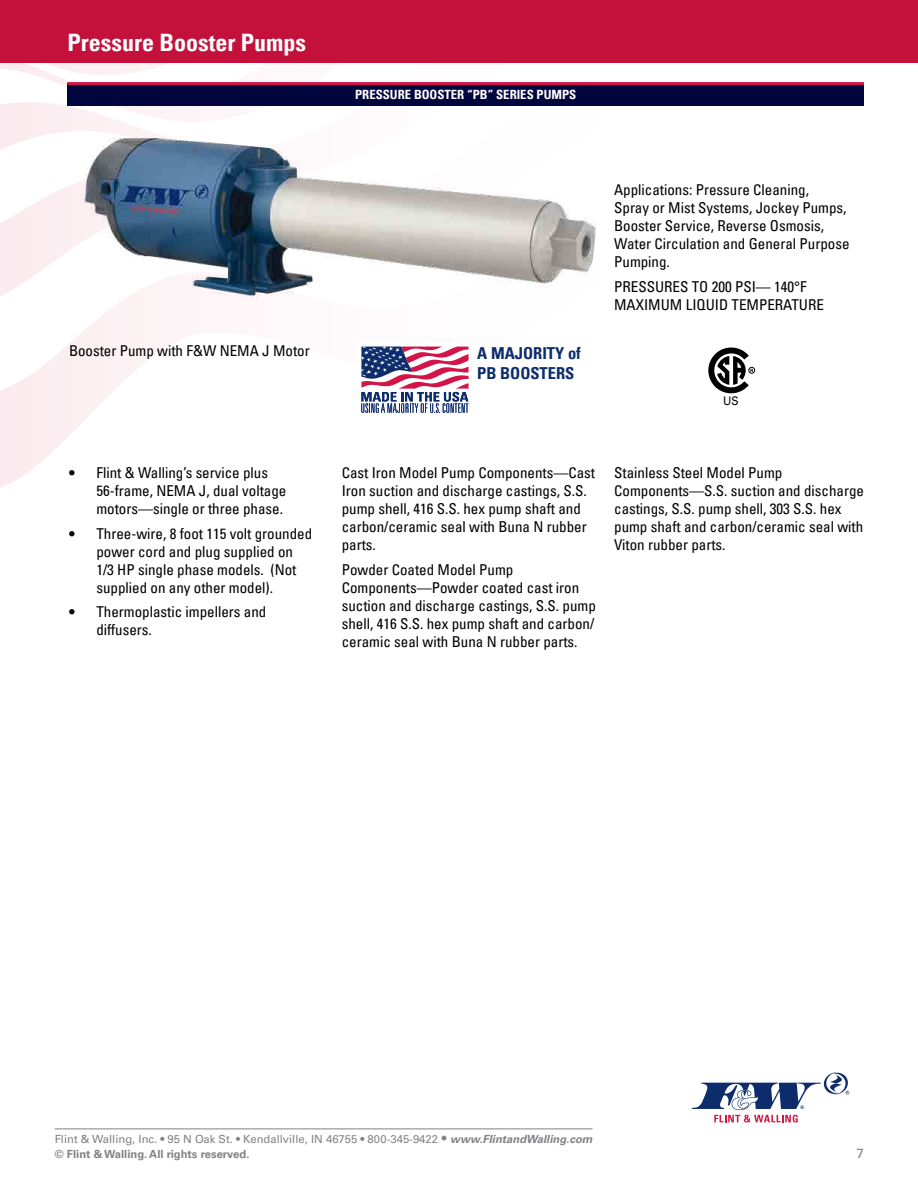
<style>
.page{position:relative;width:918px;height:1188px;background:#fff}
.page>*{position:absolute;margin:0;border:0;box-sizing:border-box;transform-origin:0 0}
.t1{font:700 condensed 24px "Univers LT Pro";color:#fff}
.t2{font:700 condensed 16.5px/19.8px "Univers LT Pro";color:#0d2c6c}
.t3{font:condensed 15px/18px "Univers LT Pro";color:#000}
.t4{font:13.5px "Univers LT Pro 55 Roman";color:#808285}
.t5{font:700 condensed 12.75px "Univers LT Pro";color:#fff}
.t6{font:11.85px "Univers LT Pro 55 Roman";color:#000;scale:.9 1}
.t7{font:11.25px "Univers LT Pro 55 Roman";color:#808285}
.t8{font:700 11.25px "Univers LT Pro 65";color:#808285}
.s1{font-size:13.5px}
.s2{font-family:"Univers LT Pro 65";font-weight:700;font-style:italic}
</style>
<div class="page">
<svg style="left:0;top:63px;width:756px;height:425px"></svg>
<hr style="left:55px;top:1129px;width:538px;height:1px;background:#808285">
<div style="left:0;top:0;width:918px;height:63px;background:#c3113c"></div>
<svg style="left:691px;top:1072px;width:159px;height:51px"></svg>
<img style="left:78px;top:132px;width:523px;height:166px">
<div style="left:749px;top:367px;width:6px;height:7px;border:1px solid #000;border-radius:50%"></div>
<svg style="left:708px;top:346px;width:45px;height:49px"></svg>
<div style="left:68px;top:84px;width:796px;height:22px;background:#00053e"></div>
<hr style="left:68px;top:82px;width:796px;height:3px;background:#d21448">
<div style="left:357px;top:342px;width:115px;height:75px;background:#fff"></div>
<svg style="left:361px;top:347px;width:108px;height:66px"></svg>
<h1 class="t1" style="left:68px;top:28px;width:240px">Pressure Booster Pumps</h1>
<p class="t5" style="left:355px;top:87px;width:223px">PRESSURE BOOSTER “PB” SERIES PUMPS</p>
<p class="t3" style="left:69px;top:341px;width:242px">Booster Pump with F&amp;W NEMA J Motor</p>
<p class="t3" style="left:96px;top:463px;width:191px;text-indent:-27px">• Flint &amp; Walling’s service plus<br>56-frame, NEMA J, dual voltage motors—single or three phase.</p>
<p class="t3" style="left:96px;top:524px;width:217px;text-indent:-27px">• Three-wire, 8 foot 115 volt grounded power cord and plug supplied on<br>1/3 HP single phase models. (Not supplied on any other model).</p>
<p class="t3" style="left:96px;top:603px;width:171px;text-indent:-27px">• Thermoplastic impellers and diffusers.</p>
<p class="t2" style="left:477px;top:343px;width:105px">A MAJORITY of<br>PB BOOSTERS</p>
<p class="t3" style="left:614px;top:181px;width:237px">Applications: Pressure Cleaning,<br>Spray or Mist Systems, Jockey Pumps,<br>Booster Service, Reverse Osmosis,<br>Water Circulation and General Purpose<br>Pumping.</p>
<p class="t3" style="left:614px;top:277px;width:211px">PRESSURES TO 200 PSI— 140°F<br>MAXIMUM LIQUID TEMPERATURE</p>
<p class="t6" style="left:723px;top:393px;width:19px">US</p>
<p class="t3" style="left:342px;top:463px;width:255px">Cast Iron Model Pump Components—Cast<br>Iron suction and discharge castings, S.S. pump shell, 416 S.S. hex pump shaft and carbon/ceramic seal with Buna N rubber parts.</p>
<p class="t3" style="left:342px;top:560px;width:256px">Powder Coated Model Pump Components—Powder coated cast iron suction and discharge castings, S.S. pump shell, 416 S.S. hex pump shaft and carbon/ ceramic seal with Buna N rubber parts.</p>
<p class="t3" style="left:614px;top:463px;width:251px">Stainless Steel Model Pump Components—S.S. suction and discharge castings, S.S. pump shell, 303 S.S. hex pump shaft and carbon/ceramic seal with Viton rubber parts.</p>
<p class="t7" style="left:55px;top:1131px;width:539px">Flint &amp; Walling, Inc. • 95 N Oak St. • Kendallville, IN 46755 • 800-345-9422 <span class="s1">•</span> <span class="s2">www.FlintandWalling.com</span></p>
<p class="t8" style="left:55px;top:1146px;width:196px">© Flint &amp; Walling. All rights reserved.</p>
<p class="t4" style="left:856px;top:1144px;width:9px">7</p>
</div>
